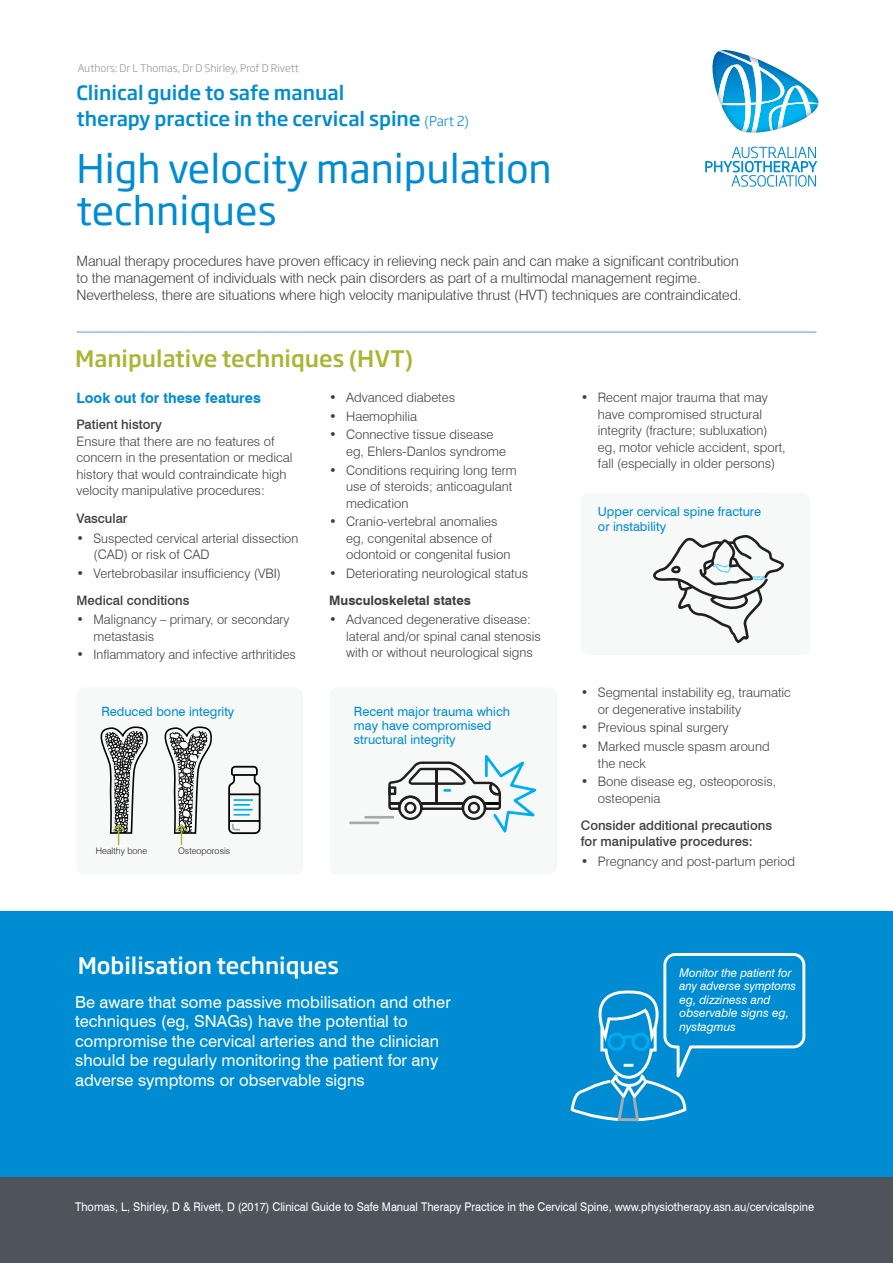
<style>
.page{position:relative;width:893px;height:1263px;background:#fff}
.page>*{position:absolute;margin:0;border:0;box-sizing:border-box;transform-origin:0 0}
.t1{font:39px/42px "Soho Gothic Std";color:#008cd2}
.t2{font:500 22.5px "Soho Gothic Std";color:#a9b634}
.t3{font:500 22.5px "Soho Gothic Std";color:#fff}
.t4{font:500 19.5px/25.5px "Soho Gothic Std";color:#008cd2}
.t5{font:16.5px/19.5px "Swiss 721 BT";color:#fff}
.t6{font:700 14.4px "Swiss 721 BT";color:#008cd2}
.t7{font:300 14.25px/17.1px "Swiss 721 BT";letter-spacing:-.01em;color:#3e3e3f}
.t8{font:300 13.05px/16.5px "Swiss 721 BT";color:#3e3e3f}
.t9{font:500 13.05px/16.5px "Swiss 721 BT";color:#3e3e3f}
.t10{font:700 13.05px "Swiss 721 BT";color:#3e3e3f}
.t11{font:12.75px/14.2px "Swiss 721 BT";color:#008cd2}
.t12{font:12px "Swiss 721 BT";color:#fff;scale:.92 1}
.t13{font:italic 12px/13.5px "Swiss 721 BT";color:#fff;scale:.96 1}
.t14{font:300 10.5px "Soho Gothic Std";color:#939598}
.t15{font:300 9px "Swiss 721 BT";color:#231f20}
.s1{font-weight:300;font-size:13.5px}
</style>
<div class="page">
<div style="left:581px;top:492px;width:229px;height:163px;background:#f7f9f9;border-radius:9px"></div>
<div style="left:0;top:911px;width:893px;height:277px;background:#008cd2"></div>
<div style="left:77px;top:687px;width:226px;height:187px;background:#f7f9f9;border-radius:9px"></div>
<div style="left:329px;top:687px;width:228px;height:187px;background:#f7f9f9;border-radius:9px"></div>
<svg style="left:705px;top:147px;width:112px;height:40px"></svg>
<img style="left:712px;top:51px;width:6px;height:46px">
<svg style="left:784px;top:72px;width:35px;height:33px"></svg>
<img style="left:718px;top:50px;width:66px;height:83px">
<img style="left:769px;top:86px;width:49px;height:45px">
<hr style="left:364px;top:816px;width:30px;height:2px;background:#a7a9ac">
<hr style="left:349px;top:821px;width:30px;height:3px;background:#a7a9ac">
<svg style="left:388px;top:755px;width:149px;height:78px"></svg>
<hr style="left:77px;top:332px;width:739px;height:1px;background:#4fa0cd">
<svg style="left:653px;top:535px;width:130px;height:108px"></svg>
<div style="left:0;top:1178px;width:893px;height:85px;background:#4e535c"></div>
<svg style="left:228px;top:766px;width:33px;height:68px"></svg>
<svg style="left:570px;top:953px;width:236px;height:169px"></svg>
<svg style="left:100px;top:726px;width:112px;height:119px"></svg>
<p class="t14" style="left:78px;top:62px;width:223px">Authors: Dr L Thomas, Dr D Shirley, Prof D Rivett</p>
<h3 class="t4" style="left:77px;top:81px;width:394px">Clinical guide to safe manual<br>therapy practice in the cervical spine <span class="s1">(Part 2)</span></h3>
<h1 class="t1" style="left:77px;top:148px;width:477px">High velocity manipulation techniques</h1>
<p class="t7" style="left:77px;top:252px;width:667px">Manual therapy procedures have proven efficacy in relieving neck pain and can make a significant contribution to the management of individuals with neck pain disorders as part of a multimodal management regime.<br>Nevertheless, there are situations where high velocity manipulative thrust (HVT) techniques are contraindicated.</p>
<h2 class="t2" style="left:75px;top:344px;width:340px">Manipulative techniques (HVT)</h2>
<p class="t6" style="left:77px;top:389px;width:186px">Look out for these features</p>
<p class="t9" style="left:77px;top:416px;width:87px">Patient history</p>
<p class="t8" style="left:77px;top:433px;width:218px">Ensure that there are no features of concern in the presentation or medical history that would contraindicate high velocity manipulative procedures:</p>
<p class="t9" style="left:77px;top:510px;width:53px">Vascular</p>
<p class="t8" style="left:94px;top:529px;width:206px;text-indent:-17px">• Suspected cervical arterial dissection (CAD) or risk of CAD</p>
<p class="t8" style="left:77px;top:565px;width:206px">• Vertebrobasilar insufficiency (VBI)</p>
<p class="t9" style="left:77px;top:592px;width:114px">Medical conditions</p>
<p class="t8" style="left:94px;top:611px;width:197px;text-indent:-17px">• Malignancy – primary, or secondary metastasis</p>
<p class="t8" style="left:77px;top:646px;width:221px">• Inflammatory and infective arthritides</p>
<p class="t11" style="left:101px;top:704px;width:135px">Reduced bone integrity</p>
<p class="t8" style="left:329px;top:389px;width:127px">• Advanced diabetes</p>
<p class="t8" style="left:329px;top:408px;width:89px">• Haemophilia</p>
<p class="t8" style="left:346px;top:426px;width:161px;text-indent:-17px">• Connective tissue disease eg, Ehlers-Danlos syndrome</p>
<p class="t8" style="left:346px;top:462px;width:172px;text-indent:-17px">• Conditions requiring long term use of steroids; anticoagulant medication</p>
<p class="t8" style="left:346px;top:513px;width:166px;text-indent:-17px">• Cranio-vertebral anomalies eg, congenital absence of odontoid or congenital fusion</p>
<p class="t8" style="left:329px;top:565px;width:201px">• Deteriorating neurological status</p>
<p class="t10" style="left:329px;top:592px;width:143px">Musculoskeletal states</p>
<p class="t8" style="left:346px;top:611px;width:196px;text-indent:-17px">• Advanced degenerative disease: lateral and/or spinal canal stenosis with or without neurological signs</p>
<p class="t11" style="left:354px;top:704px;width:158px">Recent major trauma which may have compromised structural integrity</p>
<p class="t15" style="left:96px;top:845px;width:53px">Healthy bone</p>
<p class="t15" style="left:178px;top:845px;width:54px">Osteoporosis</p>
<h2 class="t3" style="left:78px;top:951px;width:263px">Mobilisation techniques</h2>
<p class="t5" style="left:75px;top:992px;width:377px">Be aware that some passive mobilisation and other techniques (eg, SNAGs) have the potential to compromise the cervical arteries and the clinician should be regularly monitoring the patient for any adverse symptoms or observable signs</p>
<p class="t8" style="left:598px;top:389px;width:189px;text-indent:-17px">• Recent major trauma that may have compromised structural integrity (fracture; subluxation) eg, motor vehicle accident, sport, fall (especially in older persons)</p>
<p class="t11" style="left:598px;top:505px;width:165px">Upper cervical spine fracture or instability</p>
<p class="t8" style="left:598px;top:684px;width:195px;text-indent:-17px">• Segmental instability eg, traumatic or degenerative instability</p>
<p class="t8" style="left:581px;top:719px;width:149px">• Previous spinal surgery</p>
<p class="t8" style="left:598px;top:738px;width:173px;text-indent:-17px">• Marked muscle spasm around the neck</p>
<p class="t8" style="left:598px;top:773px;width:180px;text-indent:-17px">• Bone disease eg, osteoporosis, osteopenia</p>
<p class="t9" style="left:581px;top:817px;width:193px">Consider additional precautions for manipulative procedures:</p>
<p class="t8" style="left:581px;top:853px;width:216px">• Pregnancy and post-partum period</p>
<p class="t13" style="left:679px;top:965px;width:123px">Monitor the patient for any adverse symptoms eg, dizziness and observable signs eg, nystagmus</p>
<p class="t12" style="left:75px;top:1199px;width:805px">Thomas, L, Shirley, D &amp; Rivett, D (2017) Clinical Guide to Safe Manual Therapy Practice in the Cervical Spine, www.physiotherapy.asn.au/cervicalspine</p>
</div>
